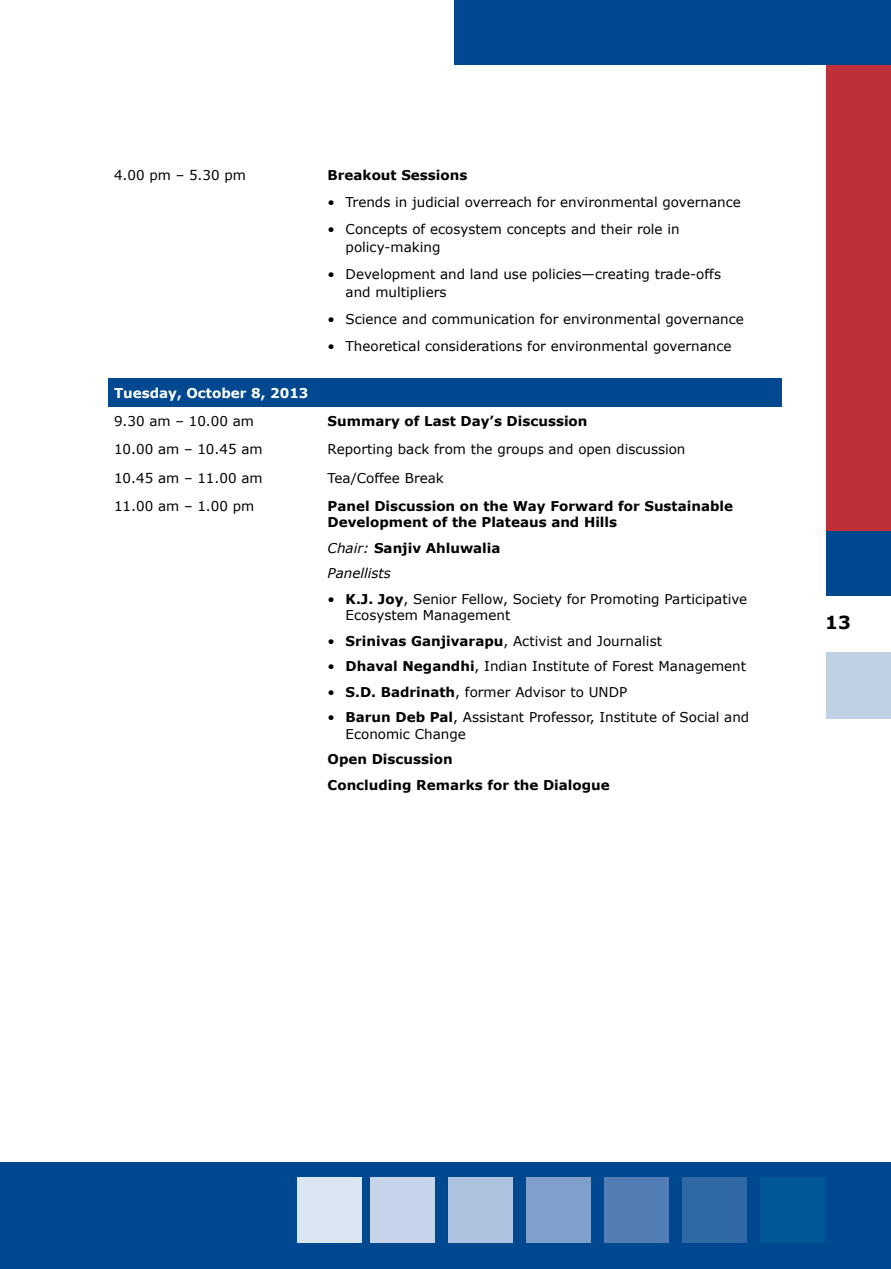
<style>
.page{position:relative;width:891px;height:1269px;background:#fff}
.page>*{position:absolute;margin:0;border:0;box-sizing:border-box;transform-origin:0 0}
.t1{font:700 18px "Verdana";color:#000}
.t2{font:13.5px/18px "Verdana";color:#000}
.t3{font:700 13.5px/16.5px "Verdana";color:#000}
.t4{font:italic 13.5px/25.5px "Verdana";color:#000}
.t5{font:700 13.5px "Verdana";color:#fff}
.s1{font-weight:700;font-style:normal}
.s2{font-weight:700}
</style>
<div class="page">
<div style="left:826px;top:476px;width:65px;height:120px;background:#004990"></div>
<div style="left:826px;top:64px;width:65px;height:467px;background:#bf2f38"></div>
<div style="left:826px;top:652px;width:65px;height:67px;background:#bfd1e3"></div>
<div style="left:454px;top:0;width:437px;height:65px;background:#004990"></div>
<div style="left:0;top:1163px;width:891px;height:106px;background:#004990"></div>
<div style="left:760px;top:1178px;width:65px;height:65px;background:#005796"></div>
<div style="left:682px;top:1178px;width:65px;height:65px;background:#3068a5"></div>
<div style="left:604px;top:1178px;width:65px;height:65px;background:#527eb5"></div>
<div style="left:526px;top:1178px;width:65px;height:65px;background:#7ea0cb"></div>
<div style="left:448px;top:1178px;width:65px;height:65px;background:#aec3e0"></div>
<div style="left:370px;top:1178px;width:65px;height:65px;background:#c5d4e8"></div>
<div style="left:297px;top:1178px;width:65px;height:65px;background:#dbe5f2"></div>
<div style="left:108px;top:378px;width:673px;height:29px;background:#004990"></div>
<p class="t2" style="left:114px;top:165px;width:134px">4.00 pm – 5.30 pm</p>
<p class="t3" style="left:328px;top:166px;width:141px">Breakout Sessions</p>
<p class="t2" style="left:328px;top:192px;width:415px">• Trends in judicial overreach for environmental governance</p>
<p class="t2" style="left:346px;top:219px;width:336px;text-indent:-18px">• Concepts of ecosystem concepts and their role in policy-making</p>
<p class="t2" style="left:346px;top:264px;width:377px;text-indent:-18px">• Development and land use policies—creating trade-offs and multipliers</p>
<p class="t2" style="left:328px;top:309px;width:418px">• Science and communication for environmental governance</p>
<p class="t2" style="left:328px;top:336px;width:405px">• Theoretical considerations for environmental governance</p>
<p class="t5" style="left:114px;top:384px;width:196px">Tuesday, October 8, 2013</p>
<p class="t2" style="left:114px;top:412px;width:142px">9.30 am – 10.00 am</p>
<p class="t3" style="left:328px;top:412px;width:261px">Summary of Last Day’s Discussion</p>
<p class="t2" style="left:114px;top:440px;width:150px">10.00 am – 10.45 am</p>
<p class="t2" style="left:328px;top:440px;width:359px">Reporting back from the groups and open discussion</p>
<p class="t2" style="left:114px;top:468px;width:150px">10.45 am – 11.00 am</p>
<p class="t2" style="left:328px;top:468px;width:118px">Tea/Coffee Break</p>
<p class="t2" style="left:114px;top:496px;width:142px">11.00 am – 1.00 pm</p>
<p class="t3" style="left:328px;top:497px;width:407px">Panel Discussion on the Way Forward for Sustainable<br>Development of the Plateaus and Hills</p>
<p class="t4" style="left:328px;top:535px;width:174px">Chair: <span class="s1">Sanjiv Ahluwalia<br></span>Panellists</p>
<p class="t2" style="left:346px;top:590px;width:403px;line-height:16.5px;text-indent:-18px">• <span class="s2">K.J. Joy</span>, Senior Fellow, Society for Promoting Participative<br>Ecosystem Management</p>
<p class="t2" style="left:328px;top:631px;width:336px">• <span class="s2">Srinivas Ganjivarapu</span>, Activist and Journalist</p>
<p class="t2" style="left:328px;top:657px;width:420px">• <span class="s2">Dhaval Negandhi</span>, Indian Institute of Forest Management</p>
<p class="t2" style="left:328px;top:682px;width:301px">• <span class="s2">S.D. Badrinath</span>, former Advisor to UNDP</p>
<p class="t2" style="left:346px;top:709px;width:405px;line-height:16.5px;text-indent:-18px">• <span class="s2">Barun Deb Pal</span>, Assistant Professor, Institute of Social and<br>Economic Change</p>
<p class="t3" style="left:328px;top:746px;width:284px;line-height:25.5px">Open Discussion<br>Concluding Remarks for the Dialogue</p>
<h1 class="t1" style="left:825px;top:611px;width:27px">13</h1>
</div>
